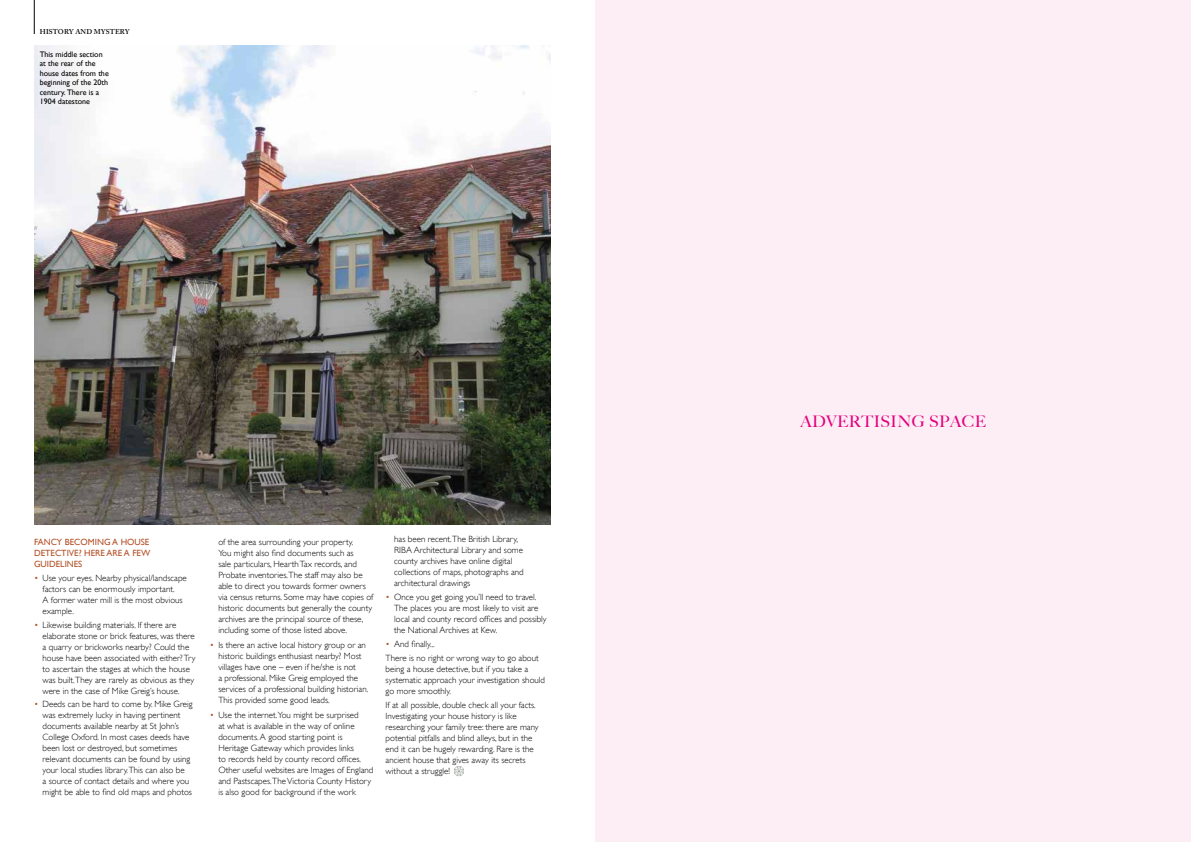
<style>
.page{position:relative;width:1191px;height:842px;background:#fff}
.page>*{position:absolute;margin:0;border:0;box-sizing:border-box;transform-origin:0 0}
.t1{font:500 16px "Big Caslon";letter-spacing:.025em;color:#e6007d}
.t2{font:300 9px/11px "Gill Sans";color:#000}
.t3{font:9px/11px "Gill Sans";color:#b55128;text-align:justify}
.t4{font:8px/9.5px "Gill Sans";color:#000}
.t5{font:600 7px "Adobe Caslon Pro";letter-spacing:.015em;color:#000}
.s1{color:#b55128}
</style>
<div class="page">
<hr style="left:34px;top:0;width:1px;height:34px;background:#000">
<div style="left:595px;top:0;width:596px;height:842px;background:#fdeef6"></div>
<img style="left:34px;top:45px;width:516px;height:479px">
<svg style="left:454px;top:766px;width:10px;height:10px"></svg>
<p class="t5" style="left:40px;top:27px;width:91px">HISTORY AND MYSTERY</p>
<p class="t4" style="left:40px;top:49px;width:71px">This middle section at the rear of the house dates from the beginning of the 20th century. There is a<br>1904 datestone</p>
<p class="t3" style="left:34px;top:536px;width:118px">FANCY BECOMING A HOUSE DETECTIVE? HERE ARE A FEW GUIDELINES</p>
<p class="t2" style="left:43px;top:572px;width:146px;text-indent:-9px"><span class="s1">•</span> Use your eyes. Nearby physical/landscape factors can be enormously important.<br>A former water mill is the most obvious example.</p>
<p class="t2" style="left:43px;top:619px;width:154px;text-indent:-9px"><span class="s1">•</span> Likewise building materials. If there are elaborate stone or brick features, was there a quarry or brickworks nearby? Could the house have been associated with either? Try to ascertain the stages at which the house was built.They are rarely as obvious as they were in the case of Mike Greig’s house.</p>
<p class="t2" style="left:43px;top:699px;width:152px;text-indent:-9px"><span class="s1">•</span> Deeds can be hard to come by. Mike Greig was extremely lucky in having pertinent documents available nearby at St John’s College Oxford. In most cases deeds have been lost or destroyed, but sometimes relevant documents can be found by using your local studies library.This can also be<br>a source of contact details and where you might be able to find old maps and photos</p>
<p class="t2" style="left:218px;top:536px;width:156px">of the area surrounding your property.<br>You might also find documents such as<br>sale particulars, Hearth Tax records, and Probate inventories.The staff may also be able to direct you towards former owners via census returns. Some may have copies of historic documents but generally the county archives are the principal source of these, including some of those listed above.</p>
<p class="t2" style="left:218px;top:639px;width:151px;text-indent:-9px"><span class="s1">•</span> Is there an active local history group or an historic buildings enthusiast nearby? Most villages have one – even if he/she is not<br>a professional. Mike Greig employed the services of a professional building historian.<br>This provided some good leads.</p>
<p class="t2" style="left:218px;top:710px;width:157px;text-indent:-9px"><span class="s1">•</span> Use the internet.You might be surprised<br>at what is available in the way of online documents. A good starting point is Heritage Gateway which provides links<br>to records held by county record offices.<br>Other useful websites are Images of England and Pastscapes.The Victoria County History is also good for background if the work</p>
<p class="t2" style="left:394px;top:534px;width:131px">has been recent.The British Library, RIBA Architectural Library and some county archives have online digital collections of maps, photographs and architectural drawings</p>
<p class="t2" style="left:394px;top:592px;width:154px;text-indent:-9px"><span class="s1">•</span> Once you get going you’ll need to travel.<br>The places you are most likely to visit are local and county record offices and possibly the National Archives at Kew.</p>
<p class="t2" style="left:386px;top:637px;width:155px;line-height:13.8px"><span class="s1">•</span> And finally...<br>There is no right or wrong way to go about</p>
<p class="t2" style="left:386px;top:663px;width:161px">being a house detective, but if you take a systematic approach your investigation should go more smoothly.</p>
<p class="t2" style="left:386px;top:699px;width:154px">If at all possible, double check all your facts.<br>Investigating your house history is like researching your family tree: there are many potential pitfalls and blind alleys, but in the end it can be hugely rewarding. Rare is the ancient house that gives away its secrets without a struggle!</p>
<h1 class="t1" style="left:800px;top:412px;width:187px">ADVERTISING SPACE</h1>
</div>
